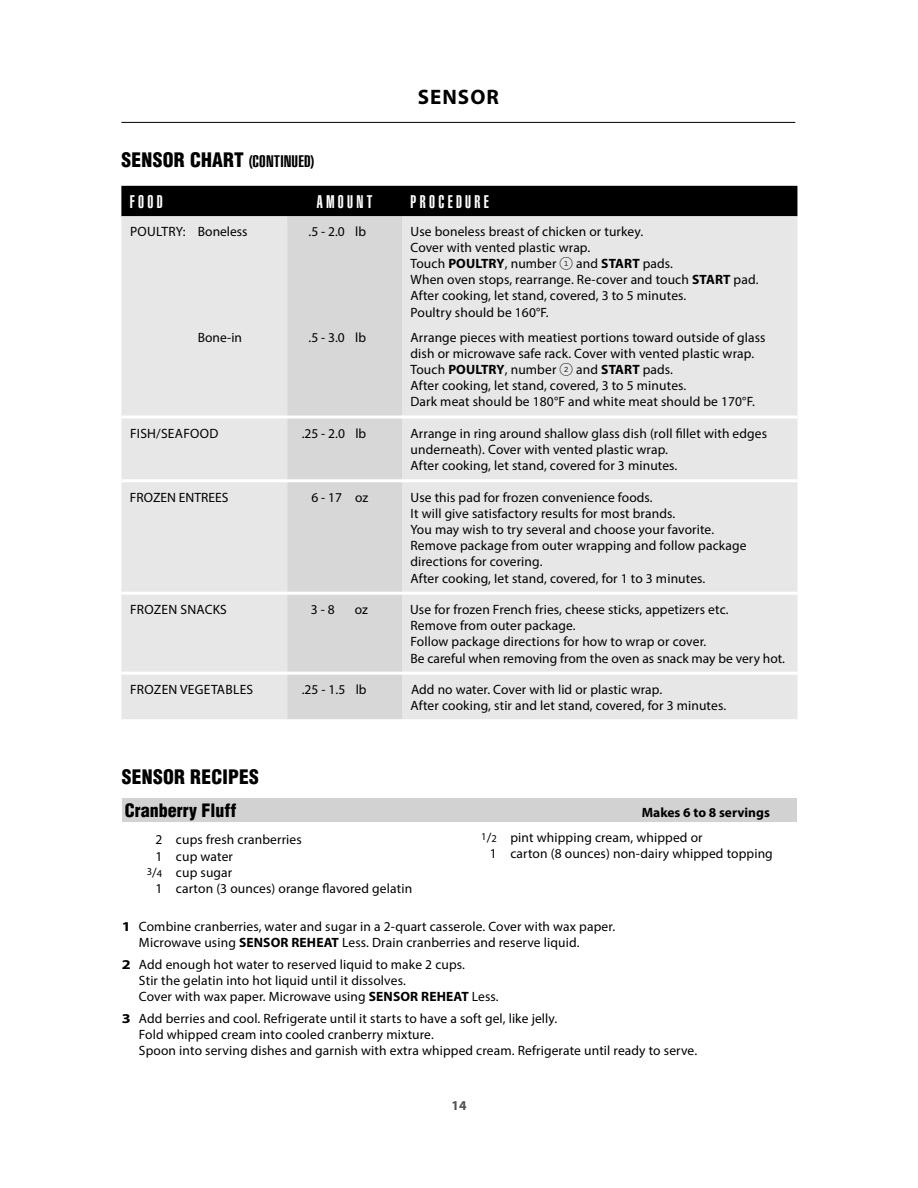
<style>
.page{position:relative;width:918px;height:1188px;background:#fff}
.page>*{position:absolute;margin:0;border:0;box-sizing:border-box;transform-origin:0 0}
.t1{font:700 21px "Myriad Pro";letter-spacing:.05em;color:#000}
.t2{font:900 condensed 19.5px "Helvetica";letter-spacing:.01em;color:#000}
.t3{font:900 extra-condensed 18px "Helvetica";letter-spacing:.185em;color:#fff}
.t4{font:900 condensed 18px "Helvetica";color:#000}
.t5{font:13.5px/16.2px "Myriad Pro";letter-spacing:.01em;color:#000}
.t6{font:700 13.5px "Myriad Pro";color:#000}
.t7{font:700 13.5px "Myriad Pro";color:#505050}
.s1{font-stretch:extra-condensed;font-size:16.5px}
.s2{font-weight:700}
.s3{font-family:"Gotham FP Nos";font-weight:300}
.s4{font-size:10.5px}
</style>
<div class="page">
<hr style="left:121px;top:122px;width:674px;height:1px;background:#000">
<div style="left:122px;top:799px;width:675px;height:23px;background:#d2d2d2"></div>
<div style="left:121px;top:186px;width:676px;height:30px;background:#000"></div>
<div style="left:121px;top:216px;width:676px;height:503px;background:#e7e7e7"></div>
<div style="left:287px;top:216px;width:115px;height:503px;background:#d7d7d7"></div>
<hr style="left:121px;top:416px;width:676px;height:3px;background:#fff">
<hr style="left:121px;top:479px;width:676px;height:3px;background:#fff">
<hr style="left:121px;top:592px;width:676px;height:3px;background:#fff">
<hr style="left:121px;top:672px;width:676px;height:3px;background:#fff">
<h2 class="t2" style="left:122px;top:148px;width:194px">SENSOR CHART <span class="s1">(CONTINUED)</span></h2>
<h1 class="t1" style="left:418px;top:83px;width:83px">SENSOR</h1>
<h3 class="t3" style="left:130px;top:191px;width:34px">FOOD</h3>
<h3 class="t3" style="left:317px;top:191px;width:57px">AMOUNT</h3>
<h3 class="t3" style="left:411px;top:191px;width:80px">PROCEDURE</h3>
<p class="t5" style="left:130px;top:223px;width:119px">POULTRY: Boneless</p>
<p class="t5" style="left:309px;top:223px;width:59px">.5 - 2.0 lb</p>
<p class="t5" style="left:411px;top:223px;width:349px">Use boneless breast of chicken or turkey.<br>Cover with vented plastic wrap.<br>Touch <span class="s2">POULTRY</span>, number <span class="s3">1</span> and <span class="s2">START</span> pads.<br>When oven stops, rearrange. Re-cover and touch <span class="s2">START</span> pad.<br>After cooking, let stand, covered, 3 to 5 minutes.<br>Poultry should be 160°F.</p>
<p class="t5" style="left:198px;top:329px;width:46px">Bone-in</p>
<p class="t5" style="left:309px;top:329px;width:59px">.5 - 3.0 lb</p>
<p class="t5" style="left:411px;top:329px;width:356px">Arrange pieces with meatiest portions toward outside of glass dish or microwave safe rack. Cover with vented plastic wrap.<br>Touch <span class="s2">POULTRY</span>, number <span class="s3">2</span> and <span class="s2">START</span> pads.<br>After cooking, let stand, covered, 3 to 5 minutes.<br>Dark meat should be 180°F and white meat should be 170°F.</p>
<p class="t5" style="left:130px;top:425px;width:90px">FISH/SEAFOOD</p>
<p class="t5" style="left:302px;top:425px;width:66px">.25 - 2.0 lb</p>
<p class="t5" style="left:411px;top:425px;width:358px">Arrange in ring around shallow glass dish (roll fillet with edges underneath). Cover with vented plastic wrap.<br>After cooking, let stand, covered for 3 minutes.</p>
<p class="t5" style="left:130px;top:489px;width:100px">FROZEN ENTREES</p>
<p class="t5" style="left:311px;top:489px;width:58px">6 - 17 oz</p>
<p class="t5" style="left:411px;top:489px;width:338px">Use this pad for frozen convenience foods.<br>It will give satisfactory results for most brands.<br>You may wish to try several and choose your favorite.<br>Remove package from outer wrapping and follow package directions for covering.<br>After cooking, Iet stand, covered, for 1 to 3 minutes.</p>
<p class="t5" style="left:130px;top:601px;width:98px">FROZEN SNACKS</p>
<p class="t5" style="left:311px;top:601px;width:25px">3 - 8</p>
<p class="t5" style="left:355px;top:601px;width:15px">oz</p>
<p class="t5" style="left:410px;top:601px;width:377px">Use for frozen French fries, cheese sticks, appetizers etc.<br>Remove from outer package.<br>Follow package directions for how to wrap or cover.<br>Be careful when removing from the oven as snack may be very hot.</p>
<p class="t5" style="left:130px;top:681px;width:125px">FROZEN VEGETABLES</p>
<p class="t5" style="left:302px;top:681px;width:66px">.25 - 1.5 lb</p>
<p class="t5" style="left:411px;top:681px;width:317px">Add no water. Cover with lid or plastic wrap.<br>After cooking, stir and let stand, covered, for 3 minutes.</p>
<h2 class="t2" style="left:122px;top:764px;width:139px">SENSOR RECIPES</h2>
<h3 class="t4" style="left:125px;top:799px;width:113px">Cranberry Fluff</h3>
<p class="t6" style="left:642px;top:804px;width:130px">Makes 6 to 8 servings</p>
<p class="t5" style="left:155px;top:831px;width:148px">2 cups fresh cranberries</p>
<p class="t5" style="left:155px;top:848px;width:79px">1 cup water</p>
<p class="t5" style="left:147px;top:864px;width:87px"><sup>3</sup>/<span class="s4">4</span> cup sugar</p>
<p class="t5" style="left:155px;top:880px;width:258px">1 carton (3 ounces) orange flavored gelatin</p>
<p class="t5" style="left:139px;top:918px;width:478px;text-indent:-17px"><span class="s2">1</span> Combine cranberries, water and sugar in a 2-quart casserole. Cover with wax paper.<br>Microwave using <span class="s2">SENSOR REHEAT</span> Less. Drain cranberries and reserve liquid.</p>
<p class="t5" style="left:139px;top:956px;width:361px;text-indent:-17px"><span class="s2">2</span> Add enough hot water to reserved liquid to make 2 cups.<br>Stir the gelatin into hot liquid until it dissolves.<br>Cover with wax paper. Microwave using <span class="s2">SENSOR REHEAT</span> Less.</p>
<p class="t5" style="left:139px;top:1010px;width:560px;text-indent:-17px"><span class="s2">3</span> Add berries and cool. Refrigerate until it starts to have a soft gel, like jelly.<br>Fold whipped cream into cooled cranberry mixture.<br>Spoon into serving dishes and garnish with extra whipped cream. Refrigerate until ready to serve.</p>
<p class="t5" style="left:490px;top:829px;width:284px;text-indent:-9px"><sup>1</sup>/<span class="s4">2</span> pint whipping cream, whipped or<br>1 carton (8 ounces) non-dairy whipped topping</p>
<p class="t7" style="left:451px;top:1097px;width:17px">14</p>
</div>
